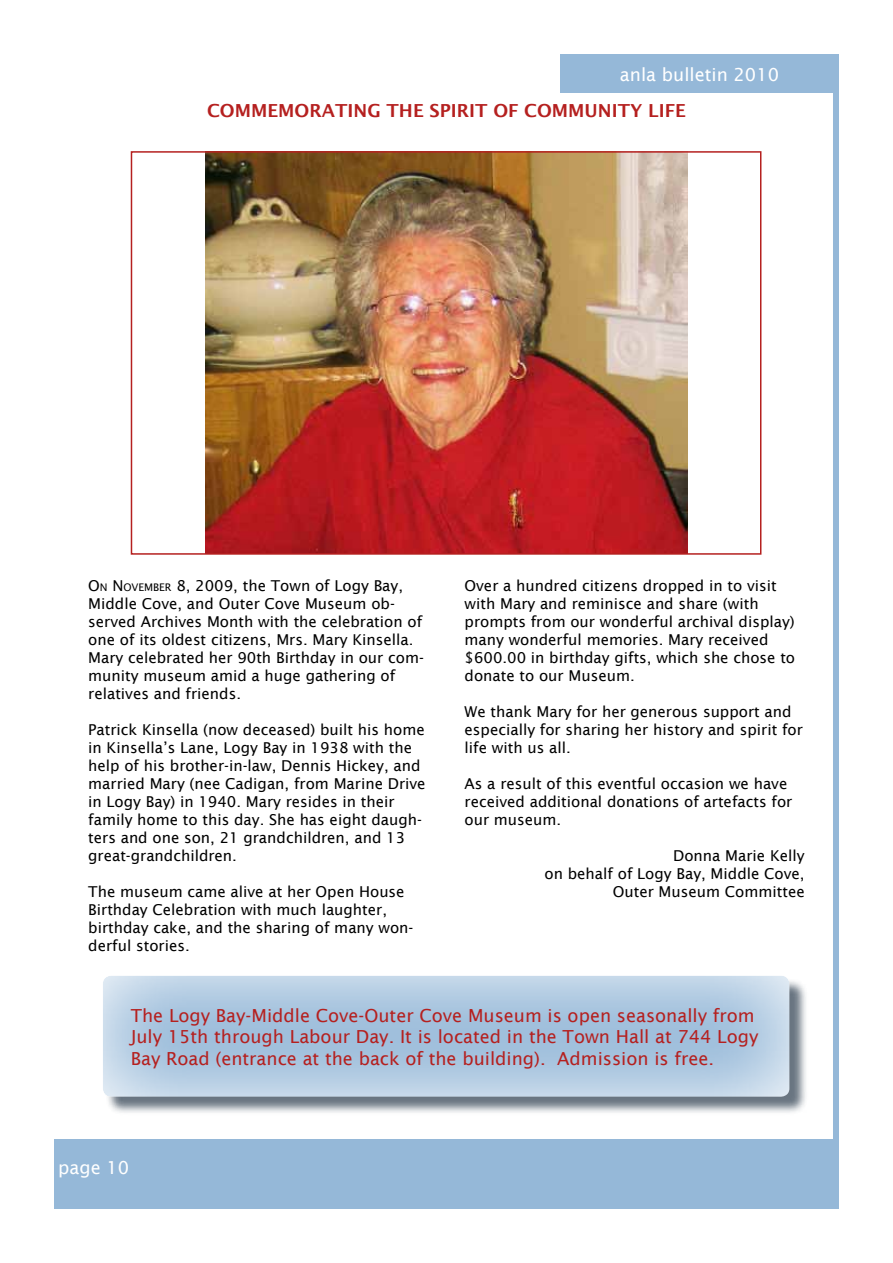
<style>
.page{position:relative;width:893px;height:1263px;background:#fff}
.page>*{position:absolute;margin:0;border:0;box-sizing:border-box;transform-origin:0 0}
.t1{font:18px/21.6px "Lucida Sans";color:#b5201f}
.t2{font:600 18px "Lucida Sans";color:#b5201f}
.t3{font:18px "Lucida Sans";color:#fff}
.t4{font:15px/18px "Lucida Sans";color:#000}
.s1{font-style:inherit}
.s2{font-size:10.5px}
</style>
<div class="page">
<div style="left:54px;top:1139px;width:785px;height:70px;background:#95b8d8"></div>
<div style="left:560px;top:54px;width:279px;height:39px;background:#95b8d8"></div>
<div style="left:833px;top:68px;width:6px;height:1087px;background:#95b8d8"></div>
<img style="left:206px;top:154px;width:481px;height:398px">
<div style="left:131px;top:151px;width:630px;height:404px;border:2px solid #b5201f"></div>
<div style="left:105px;top:978px;width:703px;height:137px;background:#374757;opacity:.75"></div>
<svg style="left:103px;top:976px;width:687px;height:121px;background:#b1cae1"></svg>
<p class="t3" style="left:620px;top:64px;width:161px">anla bulletin 2010</p>
<p class="t2" style="left:207px;top:100px;width:480px">COMM EMORATING THE SPIRIT OF COMM UNITY LIFE</p>
<p class="t4" style="left:88px;top:577px;width:337px"><span class="s1">O</span><span class="s2">N</span> <span class="s1">N</span> <span class="s2">OVEMBER</span> <span class="s1">8, 2009</span>, the Town of Logy Bay, Middle Cove, and Outer Cove Museum ob&shy;served Archives Month with the celebration of one of its oldest citizens, Mrs. Mary Kinsella.<br>Mary celebrated her 90th Birthday in our com&shy;munity museum amid a huge gathering of relatives and friends.</p>
<p class="t4" style="left:88px;top:721px;width:339px">Patrick Kinsella (now deceased) built his home in Kinsella’s Lane, Logy Bay in 1938 with the help of his brother-in-law, Dennis Hickey, and married Mary (nee Cadigan, from Marine Drive in Logy Bay) in 1940. Mary resides in their family home to this day. She has eight daugh&shy;ters and one son, 21 grandchildren, and 13 great-grandchildren.</p>
<p class="t4" style="left:88px;top:883px;width:327px">The museum came alive at her Open House Birthday Celebration with much laughter, birthday cake, and the sharing of many won&shy;derful stories.</p>
<p class="t4" style="left:465px;top:577px;width:332px">Over a hundred citizens dropped in to visit with Mary and reminisce and share (with prompts from our wonderful archival display) many wonderful memories. Mary received $600.00 in birthday gifts, which she chose to donate to our Museum.</p>
<p class="t4" style="left:465px;top:703px;width:340px">We thank Mary for her generous support and especially for sharing her history and spirit for life with us all.</p>
<p class="t4" style="left:465px;top:775px;width:329px">As a result of this eventful occasion we have received additional donations of artefacts for our museum.</p>
<p class="t4" style="left:545px;top:847px;width:262px;text-align:right">Donna Marie Kelly<br>on behalf of Logy Bay, Middle Cove,<br>Outer Museum Committee</p>
<p class="t1" style="left:131px;top:1004px;width:629px">The Logy Bay-Middle Cove-Outer Cove Museum is open seasonally from<br>July 15th through Labour Day. It is located in the Town Hall at 744 Logy<br>Bay Road (entrance at the back of the building). Admission is free.</p>
<p class="t3" style="left:58px;top:1157px;width:72px">page 10</p>
</div>
